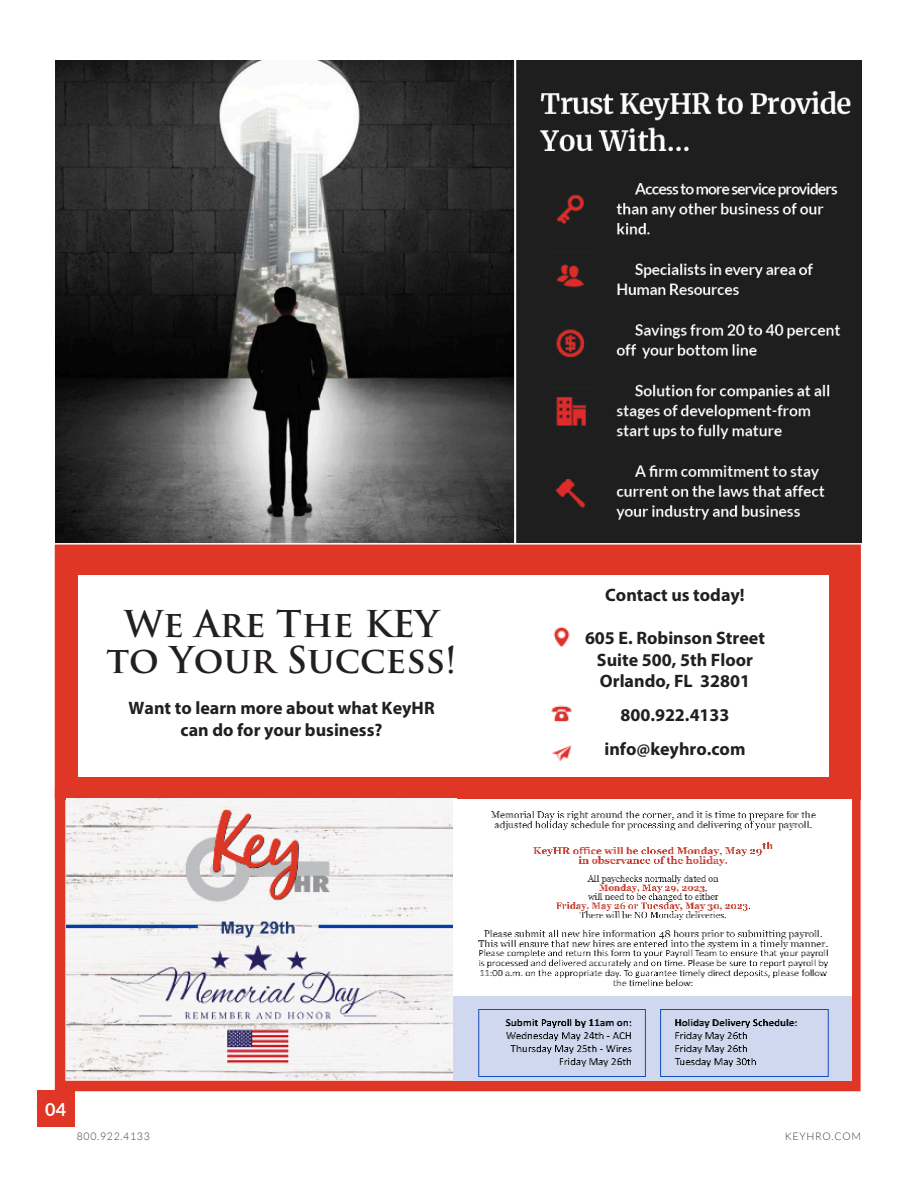
<style>
.page{position:relative;width:918px;height:1188px;background:#fff}
.page>*{position:absolute;margin:0;border:0;box-sizing:border-box;transform-origin:0 0}
.Newsletter{font:700 36px/36px "Trajan Pro";color:#231f20;text-align:center}
.Newsletter-2{font:700 18px/21.6px "Myriad Pro";color:#231f20;text-align:center}
.t1{font:700 18px "Lato";color:#fff}
.t2{font:300 10.5px "Lato";letter-spacing:.07em;color:#3e3e3f}
</style>
<div class="page">
<img style="left:55px;top:61px;width:806px;height:482px">
<div style="left:53px;top:543px;width:809px;height:258px;background:#df3625;border:2px solid #fff"></div>
<div style="left:78px;top:575px;width:751px;height:202px;background:#fff"></div>
<img style="left:553px;top:626px;width:17px;height:21px">
<img style="left:551px;top:705px;width:21px;height:17px">
<img style="left:552px;top:745px;width:20px;height:16px">
<div style="left:55px;top:788px;width:806px;height:303px;border:10px solid #df3625"></div>
<div style="left:37px;top:1091px;width:38px;height:36px;background:#df3625"></div>
<img style="left:67px;top:799px;width:386px;height:281px">
<img style="left:453px;top:799px;width:398px;height:282px">
<p class="Newsletter" style="left:106px;top:607px;width:352px">We Are The KEY to Your Success!</p>
<p class="Newsletter-2" style="left:129px;top:697px;width:308px">Want to learn more about what KeyHR can do for your business?</p>
<p class="Newsletter-2" style="left:605px;top:583px;width:141px">Contact us today!</p>
<p class="Newsletter-2" style="left:585px;top:627px;width:181px">605 E. Robinson Street</p>
<p class="Newsletter-2" style="left:597px;top:648px;width:158px">Suite 500, 5th Floor</p>
<p class="Newsletter-2" style="left:600px;top:670px;width:152px">Orlando, FL 32801</p>
<p class="Newsletter-2" style="left:620px;top:703px;width:111px">800.922.4133</p>
<p class="Newsletter-2" style="left:605px;top:737px;width:142px">info@keyhro.com</p>
<p class="t1" style="left:45px;top:1096px;width:22px">04</p>
<p class="t2" style="left:77px;top:1130px;width:75px">800.922.4133</p>
<p class="t2" style="left:785px;top:1130px;width:78px">KEYHRO.COM</p>
</div>
